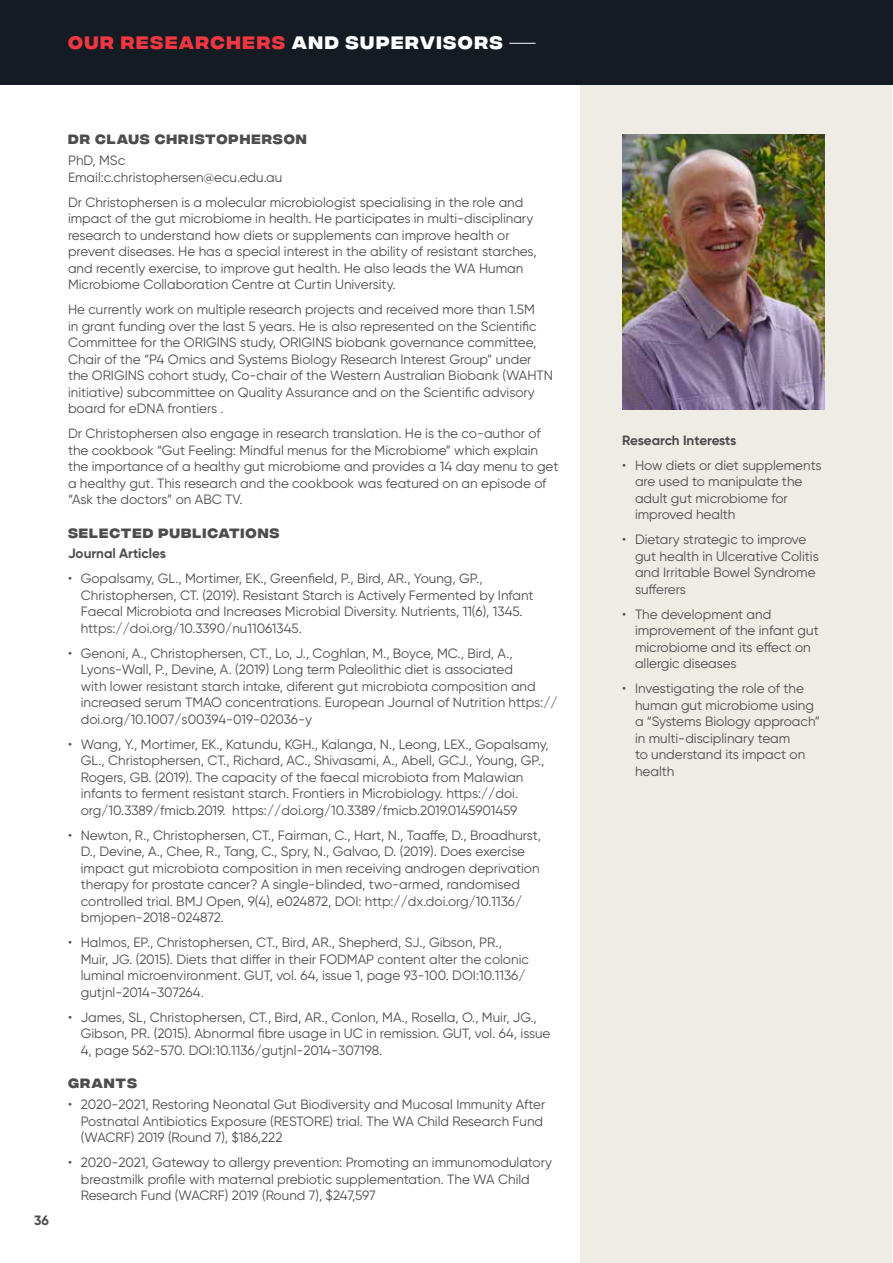
<style>
.page{position:relative;width:893px;height:1263px;background:#fff}
.page>*{position:absolute;margin:0;border:0;box-sizing:border-box;transform-origin:0 0}
.t1{font:700 18px "Integral CF";letter-spacing:.085em;color:#ef3742}
.t2{font:13.5px/16.5px "Gilroy";color:#4d4d4f}
.t3{font:700 13.5px "Integral CF";letter-spacing:.075em;color:#4d4d4f}
.t4{font:700 13.5px "Gilroy";letter-spacing:-.005em;color:#4d4d4f}
.s1{color:#fff}
</style>
<div class="page">
<div style="left:580px;top:49px;width:312px;height:1214px;background:#efebe5"></div>
<div style="left:0;top:0;width:893px;height:85px;background:#141b23"></div>
<img style="left:622px;top:134px;width:203px;height:275px">
<svg style="left:509px;top:43px;width:27px;height:1px"></svg>
<h1 class="t1" style="left:68px;top:33px;width:436px">OUR RESEARCHERS <span class="s1">AND SUPERVISORS</span></h1>
<p class="t4" style="left:34px;top:1212px;width:16px">36</p>
<p class="t3" style="left:68px;top:132px;width:240px">DR CLAUS CHRISTOPHERSON</p>
<p class="t2" style="left:68px;top:152px;width:216px">PhD, MSc<br>Email:c.christophersen@ecu.edu.au</p>
<p class="t2" style="left:68px;top:193px;width:470px">Dr Christophersen is a molecular microbiologist specialising in the role and impact of the gut microbiome in health. He participates in multi-disciplinary research to understand how diets or supplements can improve health or prevent diseases. He has a special interest in the ability of resistant starches, and recently exercise, to improve gut health. He also leads the WA Human Microbiome Collaboration Centre at Curtin University.</p>
<p class="t2" style="left:68px;top:301px;width:487px">He currently work on multiple research projects and received more than 1.5M<br>in grant funding over the last 5 years. He is also represented on the Scientific Committee for the ORIGINS study, ORIGINS biobank governance committee, Chair of the “P4 Omics and Systems Biology Research Interest Group” under the ORIGINS cohort study, Co-chair of the Western Australian Biobank (WAHTN initiative) subcommittee on Quality Assurance and on the Scientific advisory board for eDNA frontiers .</p>
<p class="t2" style="left:68px;top:425px;width:492px">Dr Christophersen also engage in research translation. He is the co-author of the cookbook “Gut Feeling: Mindful menus for the Microbiome” which explain the importance of a healthy gut microbiome and provides a 14 day menu to get a healthy gut. This research and the cookbook was featured on an episode of “Ask the doctors” on ABC TV.</p>
<p class="t3" style="left:68px;top:525px;width:213px">SELECTED PUBLICATIONS</p>
<p class="t4" style="left:68px;top:545px;width:99px">Journal Articles</p>
<p class="t2" style="left:81px;top:570px;width:454px;text-indent:-13px">• Gopalsamy, GL., Mortimer, EK., Greenfield, P., Bird, AR., Young, GP., Christophersen, CT. (2019). Resistant Starch is Actively Fermented by Infant Faecal Microbiota and Increases Microbial Diversity. Nutrients, 11(6), 1345. https://doi.org/10.3390/nu11061345.</p>
<p class="t2" style="left:81px;top:645px;width:478px;text-indent:-13px">• Genoni, A., Christophersen, CT., Lo, J., Coghlan, M., Boyce, MC., Bird, A., Lyons‑Wall, P., Devine, A. (2019) Long term Paleolithic diet is associated<br>with lower resistant starch intake, diferent gut microbiota composition and increased serum TMAO concentrations. European Journal of Nutrition https:// doi.org/10.1007/s00394-019-02036-y</p>
<p class="t2" style="left:81px;top:736px;width:469px;text-indent:-13px">• Wang, Y., Mortimer, EK., Katundu, KGH., Kalanga, N., Leong, LEX., Gopalsamy, GL., Christophersen, CT., Richard, AC., Shivasami, A., Abell, GCJ., Young, GP., Rogers, GB. (2019). The capacity of the faecal microbiota from Malawian infants to ferment resistant starch. Frontiers in Microbiology. https://doi. org/10.3389/fmicb.2019. https://doi.org/10.3389/fmicb.2019.0145901459</p>
<p class="t2" style="left:81px;top:827px;width:462px;text-indent:-13px">• Newton, R., Christophersen, CT., Fairman, C., Hart, N., Taaffe, D., Broadhurst, D., Devine, A., Chee, R., Tang, C., Spry, N., Galvao, D. (2019). Does exercise impact gut microbiota composition in men receiving androgen deprivation therapy for prostate cancer? A single-blinded, two-armed, randomised controlled trial. BMJ Open, 9(4), e024872, DOI: http://dx.doi.org/10.1136/ bmjopen-2018-024872.</p>
<p class="t2" style="left:81px;top:934px;width:450px;text-indent:-13px">• Halmos, EP., Christophersen, CT., Bird, AR., Shepherd, SJ., Gibson, PR., Muir, JG. (2015). Diets that differ in their FODMAP content alter the colonic luminal microenvironment. GUT, vol. 64, issue 1, page 93-100. DOI:10.1136/ gutjnl-2014-307264.</p>
<p class="t2" style="left:81px;top:1009px;width:471px;text-indent:-13px">• James, SL, Christophersen, CT., Bird, AR., Conlon, MA., Rosella, O., Muir, JG.,<br>Gibson, PR. (2015). Abnormal fibre usage in UC in remission. GUT, vol. 64, issue<br>4, page 562-570. DOI:10.1136/gutjnl-2014-307198.</p>
<p class="t3" style="left:68px;top:1076px;width:70px">GRANTS</p>
<p class="t2" style="left:81px;top:1096px;width:466px;text-indent:-13px">• 2020-2021, Restoring Neonatal Gut Biodiversity and Mucosal Immunity After<br>Postnatal Antibiotics Exposure (RESTORE) trial. The WA Child Research Fund (WACRF) 2019 (Round 7), $186,222</p>
<p class="t2" style="left:81px;top:1154px;width:473px;text-indent:-13px">• 2020-2021, Gateway to allergy prevention: Promoting an immunomodulatory breastmilk profile with maternal prebiotic supplementation. The WA Child<br>Research Fund (WACRF) 2019 (Round 7), $247,597</p>
<p class="t4" style="left:622px;top:432px;width:116px">Research Interests</p>
<p class="t2" style="left:635px;top:457px;width:188px;text-indent:-13px">• How diets or diet supplements are used to manipulate the adult gut microbiome for improved health</p>
<p class="t2" style="left:635px;top:531px;width:185px;text-indent:-13px">• Dietary strategic to improve gut health in Ulcerative Colitis and Irritable Bowel Syndrome sufferers</p>
<p class="t2" style="left:635px;top:606px;width:185px;text-indent:-13px">• The development and improvement of the infant gut microbiome and its effect on allergic diseases</p>
<p class="t2" style="left:635px;top:680px;width:186px;text-indent:-13px">• Investigating the role of the human gut microbiome using a “Systems Biology approach” in multi-disciplinary team<br>to understand its impact on health</p>
</div>
